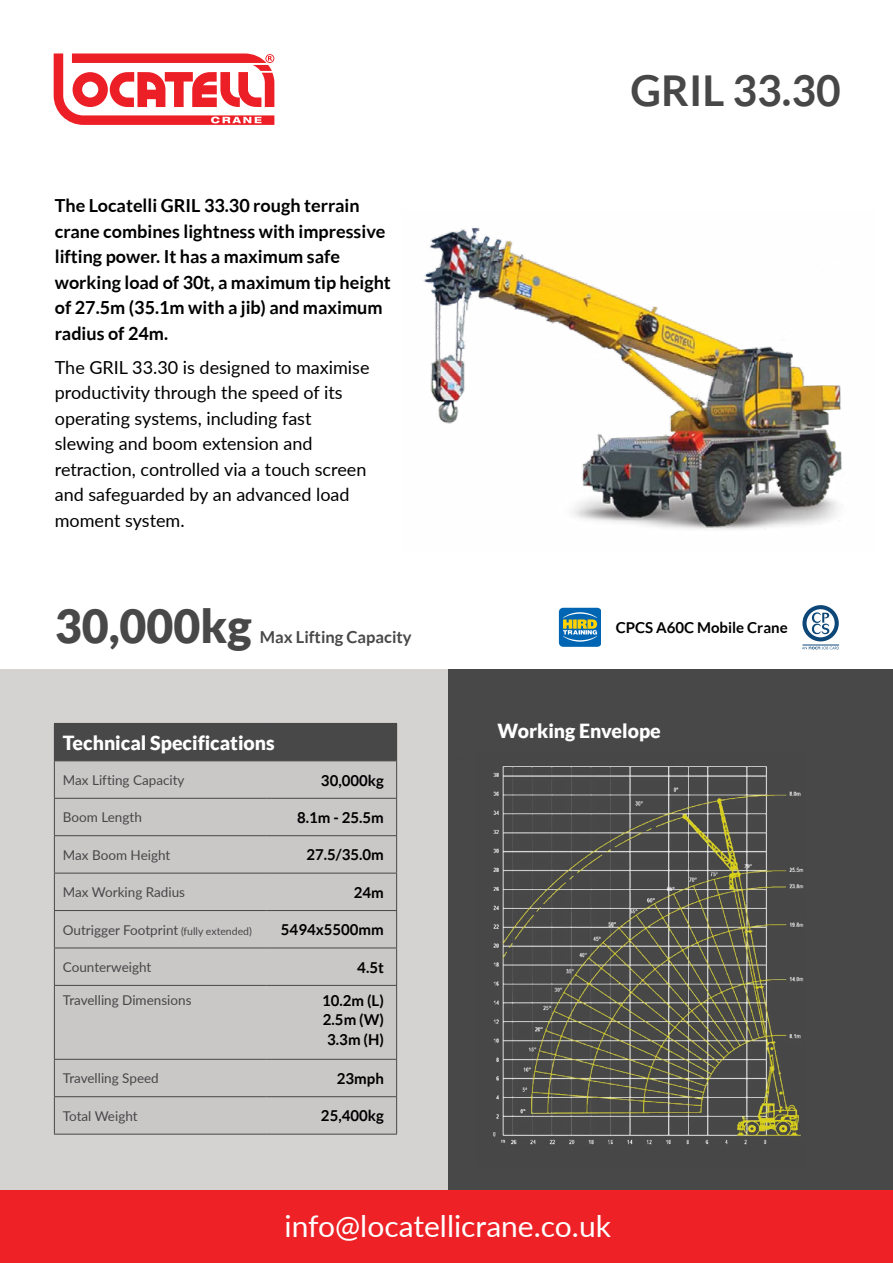
<style>
.page{position:relative;width:893px;height:1263px;background:#fff}
.page>*{position:absolute;margin:0;border:0;box-sizing:border-box;transform-origin:0 0}
.t1{font:900 46.5px "Lato";color:#484848}
.t2{font:700 42.45px "Lato";color:#474748}
.t3{font:30px "Lato";color:#fff}
.t4{font:900 19.5px "Lato";color:#fff}
.t5{font:18px/25.5px "Lato";color:#000}
.t6{font:700 18px/25.5px "Lato";color:#000}
.t7{font:700 16.5px "Lato";color:#484848}
.t8{font:700 15px/19.5px "Lato";color:#000;text-align:justify}
.t9{font:13.5px "Lato";color:#474748}
.s1{font-size:10.5px}
</style>
<div class="page">
<div style="left:0;top:1189px;width:893px;height:74px;background:#ed2126"></div>
<svg style="left:54px;top:53px;width:220px;height:72px"></svg>
<svg style="left:559px;top:608px;width:42px;height:39px;background:#4387a0"></svg>
<svg style="left:802px;top:605px;width:37px;height:36px"></svg>
<hr style="left:803px;top:645px;width:36px;height:1px;background:#0c4777">
<svg style="left:802px;top:647px;width:37px;height:3px"></svg>
<div style="left:448px;top:669px;width:445px;height:520px;background:#484848"></div>
<div style="left:0;top:669px;width:448px;height:520px;background:#d5d2d2"></div>
<img style="left:423px;top:227px;width:419px;height:303px">
<div style="left:54px;top:723px;width:343px;height:38px;background:#484848"></div>
<div style="left:55px;top:761px;width:341px;height:373px;background:#cac7c7"></div>
<hr style="left:54px;top:761px;width:1px;height:37px;background:#474748">
<hr style="left:396px;top:761px;width:1px;height:37px;background:#474748">
<hr style="left:54px;top:798px;width:213px;height:1px;background:#474748">
<hr style="left:54px;top:799px;width:1px;height:36px;background:#474748">
<hr style="left:267px;top:798px;width:130px;height:1px;background:#474748">
<hr style="left:396px;top:799px;width:1px;height:36px;background:#474748">
<hr style="left:54px;top:835px;width:213px;height:1px;background:#474748">
<hr style="left:54px;top:836px;width:1px;height:37px;background:#474748">
<hr style="left:267px;top:835px;width:130px;height:1px;background:#474748">
<hr style="left:396px;top:836px;width:1px;height:37px;background:#474748">
<hr style="left:54px;top:873px;width:213px;height:1px;background:#474748">
<hr style="left:54px;top:873px;width:1px;height:37px;background:#474748">
<hr style="left:267px;top:873px;width:130px;height:1px;background:#474748">
<hr style="left:396px;top:873px;width:1px;height:37px;background:#474748">
<hr style="left:54px;top:910px;width:213px;height:1px;background:#474748">
<hr style="left:54px;top:911px;width:1px;height:36px;background:#474748">
<hr style="left:267px;top:910px;width:130px;height:1px;background:#474748">
<hr style="left:396px;top:911px;width:1px;height:36px;background:#474748">
<hr style="left:54px;top:947px;width:213px;height:1px;background:#474748">
<hr style="left:54px;top:948px;width:1px;height:37px;background:#474748">
<hr style="left:267px;top:947px;width:130px;height:1px;background:#474748">
<hr style="left:396px;top:948px;width:1px;height:37px;background:#474748">
<hr style="left:54px;top:985px;width:213px;height:1px;background:#474748">
<hr style="left:54px;top:986px;width:1px;height:73px;background:#474748">
<hr style="left:267px;top:985px;width:130px;height:1px;background:#474748">
<hr style="left:396px;top:986px;width:1px;height:73px;background:#474748">
<hr style="left:54px;top:1059px;width:213px;height:1px;background:#474748">
<hr style="left:54px;top:1060px;width:1px;height:36px;background:#474748">
<hr style="left:267px;top:1059px;width:130px;height:1px;background:#474748">
<hr style="left:396px;top:1060px;width:1px;height:36px;background:#474748">
<hr style="left:54px;top:1096px;width:213px;height:1px;background:#474748">
<hr style="left:54px;top:1097px;width:1px;height:37px;background:#474748">
<hr style="left:267px;top:1096px;width:130px;height:1px;background:#474748">
<hr style="left:396px;top:1097px;width:1px;height:37px;background:#474748">
<hr style="left:54px;top:1134px;width:213px;height:1px;background:#474748">
<hr style="left:267px;top:1134px;width:130px;height:1px;background:#474748">
<img style="left:493px;top:766px;width:311px;height:379px">
<p class="t6" style="left:55px;top:193px;width:337px">The Locatelli GRIL 33.30 rough terrain crane combines lightness with impressive lifting power. It has a maximum safe working load of 30t, a maximum tip height of 27.5m (35.1m with a jib) and maximum radius of 24m.</p>
<p class="t5" style="left:55px;top:354px;width:316px">The GRIL 33.30 is designed to maximise productivity through the speed of its operating systems, including fast slewing and boom extension and retraction, controlled via a touch screen and safeguarded by an advanced load moment system.</p>
<h1 class="t1" style="left:55px;top:599px;width:198px">30,000kg</h1>
<p class="t7" style="left:260px;top:628px;width:153px">Max Lifting Capacity</p>
<p class="t4" style="left:63px;top:731px;width:213px">Technical Specifications</p>
<p class="t9" style="left:63px;top:770px;width:123px">Max Lifting Capacity</p>
<p class="t8" style="left:321px;top:770px;width:64px">30,000kg</p>
<p class="t9" style="left:63px;top:808px;width:80px">Boom Length</p>
<p class="t8" style="left:297px;top:807px;width:88px">8.1m - 25.5m</p>
<p class="t9" style="left:63px;top:845px;width:109px">Max Boom Height</p>
<p class="t8" style="left:306px;top:845px;width:79px">27.5/35.0m</p>
<p class="t9" style="left:63px;top:883px;width:124px">Max Working Radius</p>
<p class="t8" style="left:354px;top:882px;width:32px">24m</p>
<p class="t9" style="left:63px;top:920px;width:191px">Outrigger Footprint <span class="s1">(fully extended)</span></p>
<p class="t8" style="left:281px;top:920px;width:104px">5494x5500mm</p>
<p class="t9" style="left:63px;top:957px;width:90px">Counterweight</p>
<p class="t8" style="left:357px;top:957px;width:28px">4.5t</p>
<p class="t9" style="left:63px;top:990px;width:130px">Travelling Dimensions</p>
<p class="t8" style="left:322px;top:990px;width:63px">10.2m (L)<br>2.5m (W)<br>3.3m (H)</p>
<p class="t9" style="left:63px;top:1069px;width:97px">Travelling Speed</p>
<p class="t8" style="left:337px;top:1068px;width:49px">23mph</p>
<p class="t9" style="left:63px;top:1106px;width:76px">Total Weight</p>
<p class="t8" style="left:321px;top:1106px;width:64px">25,400kg</p>
<h2 class="t2" style="left:630px;top:66px;width:212px">GRIL 33.30</h2>
<p class="t8" style="left:616px;top:618px;width:174px">CPCS A60C Mobile Crane</p>
<p class="t4" style="left:497px;top:719px;width:165px">Working Envelope</p>
<h3 class="t3" style="left:284px;top:1204px;width:328px">info@locatellicrane.co.uk</h3>
</div>
